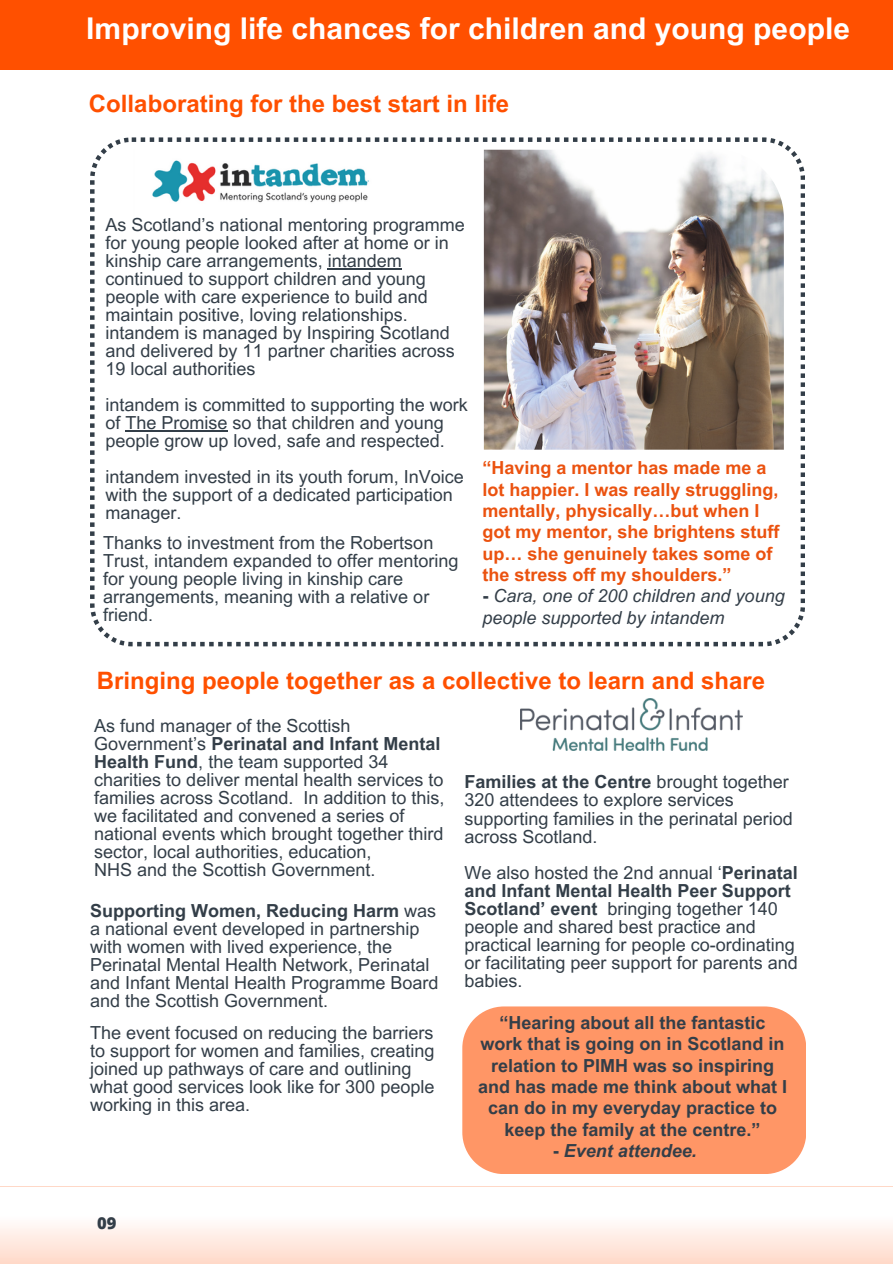
<style>
.page{position:relative;width:893px;height:1264px;background:#fff}
.page>*{position:absolute;margin:0;border:0;box-sizing:border-box;transform-origin:0 0}
.t1{font:700 30px "Arial MT Pro";color:#fff}
.t2{font:700 24px "Arial MT Pro";color:#ff5000}
.t3{font:18px/18px "Arial MT Pro";color:#333e48}
.t4{font:700 18px/21.3px "Arial MT Pro";color:#333e48;text-align:center}
.t5{font:700 18px/21.3px "Arial MT Pro";color:#eb520f}
.t6{font:italic 18px/21.3px "Arial MT Pro";color:#333e48}
.t7{font:italic 700 18px "Arial MT Pro";color:#333e48}
.t8{font:800 16.5px "Open Sans";color:#333e48}
.s1{color:#323f49}
.s2{font-weight:700;font-style:normal}
.s3{font-weight:700}
.s4{font-style:normal}
</style>
<div class="page">
<div style="left:0;top:0;width:892px;height:69px;background:#ff5000"></div>
<svg style="left:90px;top:137px;width:714px;height:509px"></svg>
<img style="left:133px;top:150px;width:254px;height:67px">
<img style="left:484px;top:150px;width:299px;height:299px">
<img style="left:520px;top:698px;width:222px;height:52px">
<hr style="left:328px;top:268px;width:74px;height:1px;background:#333e48">
<hr style="left:125px;top:430px;width:102px;height:1px;background:#333e48">
<div style="left:462px;top:1006px;width:344px;height:168px;background:#ff9666"></div>
<div style="left:0;top:1186px;width:892px;height:77px;background:linear-gradient(to bottom,#fff,#ffdfd1)"></div>
<p class="t1" style="left:86px;top:18px;width:765px">Improving life chances for children and young people</p>
<p class="t2" style="left:89px;top:95px;width:421px">Collaborating for the best start in life</p>
<p class="t3" style="left:105px;top:218px;width:361px">As Scotland’s national mentoring programme for young people looked after at home or in kinship care arrangements, intandem continued to support children and young people with care experience to build and maintain positive, loving relationships. intandem is managed by Inspiring Scotland and delivered by 11 partner charities across 19 local authorities</p>
<p class="t3" style="left:105px;top:398px;width:364px">intandem is committed to supporting the work of The Promise so that children and young people grow up loved, safe and respected.</p>
<p class="t3" style="left:105px;top:470px;width:360px">intandem invested in its youth forum, InVoice with the support of a dedicated participation manager.</p>
<p class="t3" style="left:103px;top:536px;width:357px">Thanks to investment from the Robertson Trust, intandem expanded to offer mentoring for young people <span class="s1">living in kinship care arrangements, meaning with a relative or friend.</span></p>
<p class="t5" style="left:482px;top:459px;width:299px">“Having a mentor has made me a lot happier. I was really struggling, mentally, physically…but when I got my mentor, she brightens stuff up… she genuinely takes some of the stress off my shoulders.”</p>
<p class="t6" style="left:482px;top:587px;width:304px"><span class="s2">-</span> Cara, one of 200 children and young people supported by intandem</p>
<p class="t2" style="left:97px;top:672px;width:670px">Bringing people together as a collective to learn and share</p>
<p class="t3" style="left:94px;top:718px;width:352px"><span class="s1">As</span> fund manager of the Scottish Government’s <span class="s3">Perinatal and Infant Mental Health Fund</span>, <span class="s1">the team</span> supported 34 charities to deliver mental health services to families across Scotland. In addition to this, we facilitated and convened a series of national events which brought together third sector, local authorities, education,</p>
<p class="t3" style="left:94px;top:862px;width:283px">NHS and the Scottish Government.</p>
<p class="t3" style="left:90px;top:904px;width:350px"><span class="s3">Supporting Women, Reducing Harm</span> was a national event developed in partnership with women with lived experience, the Perinatal Mental Health Network, Perinatal and Infant Mental Health Programme Board and the Scottish Government.</p>
<p class="t3" style="left:90px;top:1025px;width:346px">The event focused on reducing the barriers to support for women and families, creating joined up pathways of care and outlining what good services look like for 300 people working in this area.</p>
<p class="t3" style="left:464px;top:775px;width:330px"><span class="s3">Families at the Centre</span> brought together 320 attendees to explore services supporting families in the perinatal period across Scotland.</p>
<p class="t3" style="left:464px;top:865px;width:335px">We also hosted the 2nd annual ‘<span class="s3">Perinatal and Infant Mental Health Peer Support Scotland’ event</span> bringing together 140 people and shared best practice and practical learning for people co-ordinating or facilitating peer support for parents and babies.</p>
<p class="t4" style="left:478px;top:1014px;width:310px">“Hearing about all the fantastic work that is going on in Scotland in relation to PIMH was so inspiring and has made me think about what I can do in my everyday practice to keep the family at the centre.”</p>
<p class="t7" style="left:552px;top:1144px;width:145px"><span class="s4">-</span> Event attendee.</p>
<p class="t8" style="left:97px;top:1211px;width:21px">09</p>
</div>
